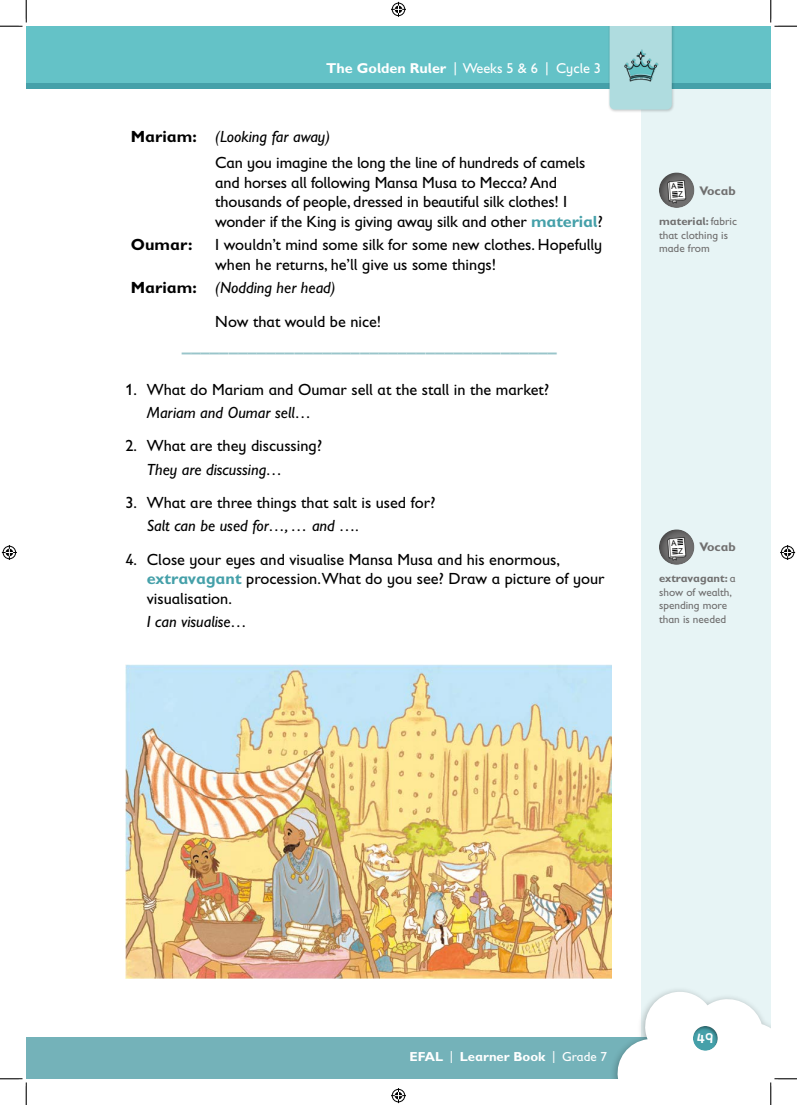
<style>
.page{position:relative;width:797px;height:1105px;background:#fff}
.page>*{position:absolute;margin:0;border:0;box-sizing:border-box;transform-origin:0 0}
.t1{font:18.75px "Spot Swiss 721 Bold AA";color:#99c5ca}
.t2{font:16.25px/19.5px "Gill Sans Infant Std";color:#000}
.t3{font:italic 16.25px "Gill Sans Infant Std";color:#000}
.t4{font:700 16.25px "Gill Sans Infant Std";color:#000}
.t5{font:14.38px "Gill Sans Infant Std";color:#fff}
.t6{font:13.75px "Spot Swiss 721 Bold AA";color:#fff}
.t7{font:700 13.12px "Gill Sans Infant Std";color:#fff}
.t8{font:700 12.5px "Gill Sans Infant Std";color:#706f6f}
.t9{font:11.25px/13.5px "Gill Sans Infant Std";color:#706f6f}
.s1{font-weight:700}
.s2{font-style:italic}
.s3{font-weight:700;color:#45a0a9}
.s4{font-weight:400}
</style>
<div class="page">
<div style="left:641px;top:65px;width:129px;height:1014px;background:#e7f4f5"></div>
<div style="left:26px;top:48px;width:744px;height:41px;background:#45a0a9"></div>
<div style="left:26px;top:26px;width:744px;height:57px;background:#64c2c7"></div>
<div style="left:608px;top:26px;width:67px;height:87px;background:#000;opacity:.2"></div>
<div style="left:609px;top:26px;width:62px;height:84px;background:#afdcdf"></div>
<div style="left:26px;top:1036px;width:744px;height:43px;background:#74b2b9"></div>
<div style="left:609px;top:986px;width:161px;height:93px;background:#000;opacity:.3"></div>
<img style="left:614px;top:41px;width:51px;height:51px">
<div style="left:658px;top:171px;width:38px;height:37px;background:#000;opacity:.4"></div>
<img style="left:666px;top:180px;width:22px;height:25px">
<div style="left:658px;top:528px;width:38px;height:37px;background:#000;opacity:.4"></div>
<img style="left:666px;top:536px;width:22px;height:25px">
<img style="left:125px;top:665px;width:486px;height:314px">
<svg style="left:0;top:0;width:27px;height:27px"></svg>
<svg style="left:0;top:1078px;width:27px;height:27px"></svg>
<svg style="left:770px;top:0;width:27px;height:27px"></svg>
<svg style="left:615px;top:990px;width:182px;height:115px"></svg>
<svg style="left:391px;top:2px;width:15px;height:15px"></svg>
<svg style="left:391px;top:1088px;width:15px;height:15px"></svg>
<svg style="left:2px;top:545px;width:15px;height:15px"></svg>
<svg style="left:780px;top:545px;width:15px;height:15px"></svg>
<svg style="left:671px;top:182px;width:12px;height:15px"></svg>
<svg style="left:671px;top:539px;width:12px;height:15px"></svg>
<p class="t5" style="left:326px;top:60px;width:276px"><span class="s1">The Golden Ruler</span> | Weeks 5 &amp; 6 | Cycle 3</p>
<p class="t2" style="left:215px;top:123px;width:371px;line-height:26.6px;text-indent:-84px"><span class="s1">Mariam:</span> <span class="s2">(Looking far away)<br></span>Can you imagine the long the line of hundreds of camels</p>
<p class="t2" style="left:215px;top:173px;width:389px">and horses all following Mansa Musa to Mecca? And thousands of people, dressed in beautiful silk clothes! I wonder if the King is giving away silk and other <span class="s3">material</span>?</p>
<p class="t4" style="left:131px;top:235px;width:63px">Oumar:</p>
<p class="t2" style="left:215px;top:235px;width:388px">I wouldn’t mind some silk for some new clothes. Hopefully when he returns, he’ll give us some things!</p>
<p class="t2" style="left:215px;top:271px;width:168px;line-height:33.6px;text-indent:-84px"><span class="s1">Mariam:</span> <span class="s2">(Nodding her head)<br></span>Now that would be nice!</p>
<p class="t1" style="left:182px;top:332px;width:376px">________________________________________</p>
<p class="t2" style="left:125px;top:379px;width:425px">1. What do Mariam and Oumar sell at the stall in the market?</p>
<p class="t3" style="left:147px;top:403px;width:166px">Mariam and Oumar sell…</p>
<p class="t2" style="left:125px;top:436px;width:198px">2. What are they discussing?</p>
<p class="t3" style="left:147px;top:460px;width:137px">They are discussing…</p>
<p class="t2" style="left:125px;top:493px;width:311px">3. What are three things that salt is used for?</p>
<p class="t3" style="left:147px;top:516px;width:213px">Salt can be used for…, … and ….</p>
<p class="t2" style="left:147px;top:550px;width:459px;text-indent:-21px">4. Close your eyes and visualise Mansa Musa and his enormous, <span class="s3">extravagant</span> procession.What do you see? Draw a picture of your visualisation.</p>
<p class="t3" style="left:147px;top:612px;width:102px">I can visualise…</p>
<p class="t8" style="left:699px;top:183px;width:38px">Vocab</p>
<p class="t9" style="left:659px;top:215px;width:79px"><span class="s1">material:</span> fabric that clothing is made from</p>
<p class="t8" style="left:699px;top:540px;width:38px">Vocab</p>
<p class="t9" style="left:659px;top:571px;width:78px"><span class="s1">extravagant:</span> a show of wealth, spending more than is needed</p>
<p class="t7" style="left:409px;top:1048px;width:199px">EFAL <span class="s4">|</span> Learner Book <span class="s4">| Grade 7</span></p>
<p class="t6" style="left:697px;top:1030px;width:18px">49</p>
</div>
